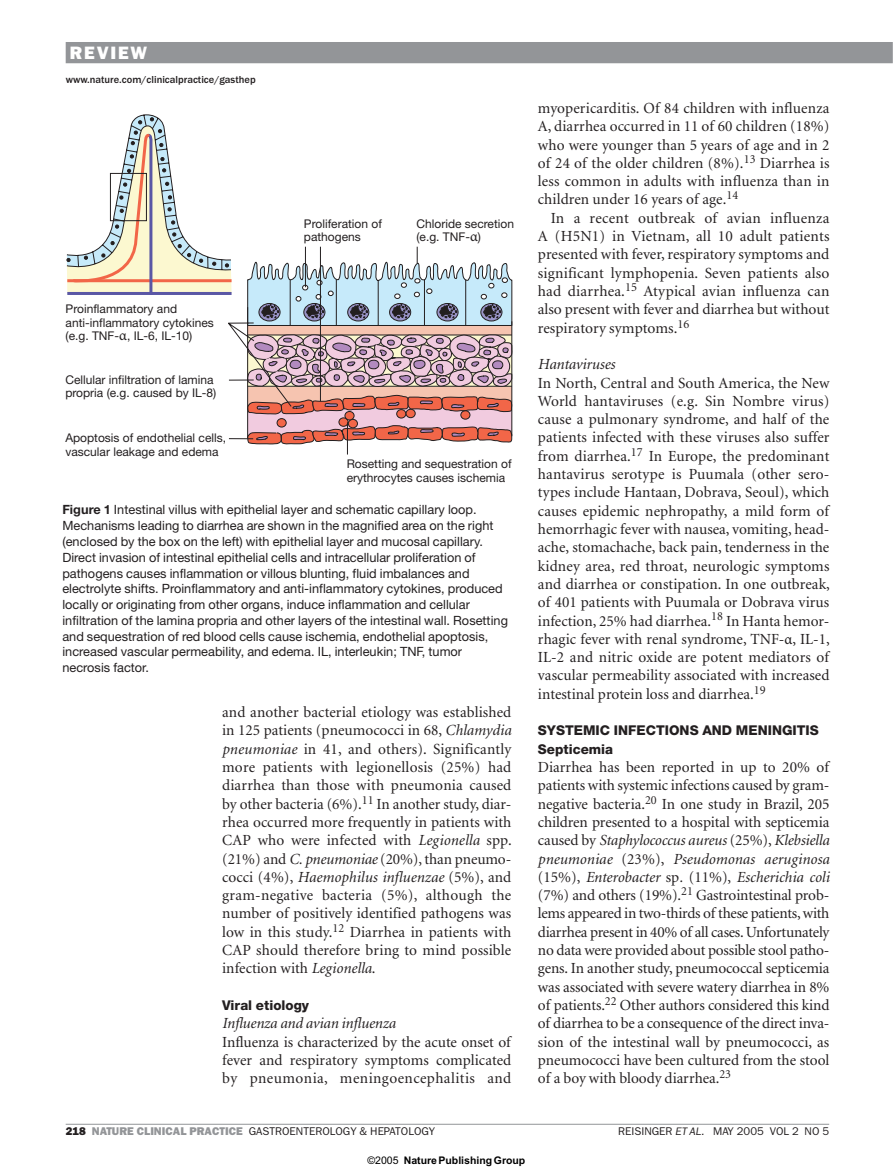
<style>
.page{position:relative;width:893px;height:1174px;background:#fff}
.page>*{position:absolute;margin:0;border:0;box-sizing:border-box;transform-origin:0 0}
.t1{font:800 18px "Franklin Gothic";letter-spacing:.1em;color:#fff}
.t2{font:15.45px/18.3px "Minion";color:#231f20;text-align:justify}
.t3{font:italic 15.45px "Minion";letter-spacing:-.01em;color:#231f20}
.t4{font:800 13.5px/18.3px "Helvetica Neue";letter-spacing:.005em;color:#231f20}
.t5{font:12.75px/15.8px "Helvetica Neue";color:#231f20}
.t6{font:12px/13.5px "Helvetica Neue";color:#231f20}
.t7{font:11.25px "Franklin Gothic";color:#231f20}
.t8{font:500 10.5px "Franklin Gothic";color:#231f20}
.t9{font:700 10.5px "Arial";color:#000}
.s1{font-family:"Minion Pro";font-size:15px}
.s2{font-weight:700}
.s3{font-style:italic}
.s4{font-family:"Minion Pro"}
.s5{font-weight:800}
.s6{font-weight:800;color:#939598}
.s7{font-weight:400}
</style>
<div class="page">
<div style="left:66px;top:42px;width:827px;height:21px;background:#939598"></div>
<hr style="left:66px;top:1123px;width:763px;height:1px;background:#939598">
<svg style="left:66px;top:114px;width:105px;height:181px"></svg>
<svg style="left:110px;top:173px;width:403px;height:282px"></svg>
<p class="t1" style="left:70px;top:47px;width:79px">REVIEW</p>
<p class="t8" style="left:66px;top:75px;width:192px">www.nature.com/clinicalpractice/gasthep</p>
<p class="t6" style="left:66px;top:303px;width:150px">Proinflammatory and anti-inflammatory cytokines (e.g. TNF-<span class="s1">α</span>, IL-6, IL-10)</p>
<p class="t6" style="left:65px;top:374px;width:152px">Cellular infiltration of lamina propria (e.g. caused by IL-8)</p>
<p class="t6" style="left:65px;top:432px;width:162px">Apoptosis of endothelial cells, vascular leakage and edema</p>
<p class="t6" style="left:304px;top:218px;width:79px">Proliferation of pathogens</p>
<p class="t6" style="left:416px;top:218px;width:99px">Chloride secretion (e.g. TNF-<span class="s1">α</span>)</p>
<p class="t6" style="left:347px;top:458px;width:166px">Rosetting and sequestration of erythrocytes causes ischemia</p>
<p class="t5" style="left:62px;top:503px;width:447px"><span class="s2">Figure 1</span> Intestinal villus with epithelial layer and schematic capillary loop.<br>Mechanisms leading to diarrhea are shown in the magnified area on the right (enclosed by the box on the left) with epithelial layer and mucosal capillary.<br>Direct invasion of intestinal epithelial cells and intracellular proliferation of pathogens causes inflammation or villous blunting, fluid imbalances and electrolyte shifts. Proinflammatory and anti-inflammatory cytokines, produced locally or originating from other organs, induce inflammation and cellular infiltration of the lamina propria and other layers of the intestinal wall. Rosetting and sequestration of red blood cells cause ischemia, endothelial apoptosis, increased vascular permeability, and edema. IL, interleukin; TNF, tumor necrosis factor.</p>
<p class="t2" style="left:222px;top:704px;width:291px">and another bacterial etiology was established in 125 patients (pneumococci in 68, <span class="s3">Chlamydia pneumoniae</span> in 41, and others). Significantly more patients with legionellosis (25%) had diarrhea than those with pneumonia caused by other bacteria (6%).<sup>11</sup> In another study, diar&shy;rhea occurred more frequently in patients with CAP who were infected with <span class="s3">Legionella</span> spp. (21%) and <span class="s3">C. pneumoniae</span> (20%), than pneumo&shy;cocci (4%), <span class="s3">Haemophilus influenzae</span> (5%), and gram-negative bacteria (5%), although the number of positively identified pathogens was low in this study.<sup>12</sup> Diarrhea in patients with CAP should therefore bring to mind possible infection with <span class="s3">Legionella</span>.</p>
<p class="t4" style="left:222px;top:997px;width:88px">Viral etiology</p>
<p class="t3" style="left:222px;top:1017px;width:175px">Influenza and avian influenza</p>
<p class="t2" style="left:222px;top:1033px;width:291px">Influenza is characterized by the acute onset of fever and respiratory symptoms complicated by pneumonia, meningoencephalitis and</p>
<p class="t2" style="left:538px;top:100px;width:293px">myo pericarditis. Of 84 children with influenza A, diarrhea occurred in 11 of 60 children (18%) who were younger than 5 years of age and in 2 of 24 of the older children (8%).<sup>13</sup> Diarrhea is less common in adults with influenza than in children under 16 years of age.<sup>14</sup></p>
<p class="t2" style="left:538px;top:210px;width:293px;text-indent:13px">In a recent outbreak of avian influenza A (H5N1) in Vietnam, all 10 adult patients presented with fever, respiratory symptoms and significant lymphopenia. Seven patients also had diarrhea.<sup>15</sup> Atypical avian influenza can also present with fever and diarrhea but without respiratory symptoms.<sup>16</sup></p>
<p class="t3" style="left:538px;top:358px;width:79px">Hantaviruses</p>
<p class="t2" style="left:538px;top:375px;width:293px">In North, Central and South America, the New World hantaviruses (e.g. Sin Nombre virus) cause a pulmonary syndrome, and half of the patients infected with these viruses also suffer from diarrhea.<sup>17</sup> In Europe, the predominant hantavirus serotype is Puumala (other sero&shy;types include Hantaan, Dobrava, Seoul), which causes epidemic nephropathy, a mild form of hemorrhagic fever with nausea, vomiting, head&shy;ache, stomachache, back pain, tenderness in the kidney area, red throat, neurologic symptoms and diarrhea or constipation. In one outbreak, of 401 patients with Puumala or Dobrava virus infection, 25% had diarrhea.<sup>18</sup> In Hanta hemor&shy;rhagic fever with renal syndrome, TNF-<span class="s4">α</span>, IL-1, IL-2 and nitric oxide are potent mediators of vascular permeability associated with increased intestinal protein loss and diarrhea.<sup>19</sup></p>
<p class="t4" style="left:538px;top:722px;width:283px">SYSTEMIC INFECTIONS AND MENINGITIS<br>Septicemia</p>
<p class="t2" style="left:538px;top:759px;width:293px">Diarrhea has been reported in up to 20% of patients with systemic infections caused by gram&shy;negative bacteria.<sup>20</sup> In one study in Brazil, 205 children presented to a hospital with septicemia caused by <span class="s3">Staphylococcus aureus</span> (25%), <span class="s3">Klebsiella pneumoniae</span> (23%), <span class="s3">Pseudomonas aeruginosa </span>(15%), <span class="s3">Enterobacter</span> sp<span class="s3">.</span> (11%), <span class="s3">Escherichia coli </span>(7%) and others (19%).<sup>21</sup> Gastrointestinal prob&shy;lems appeared in two-thirds of these patients, with diarrhea present in 40% of all cases. Unfortunately no data were provided about possible stool patho&shy;gens. In another study, pneumococcal septicemia was associated with severe watery diarrhea in 8% of patients.<sup>22</sup> Other authors considered this kind of diarrhea to be a consequence of the direct inva&shy;sion of the intestinal wall by pneumococci, as pneumococci have been cultured from the stool of a boy with bloody diarrhea.<sup>23</sup></p>
<p class="t7" style="left:66px;top:1127px;width:371px"><span class="s5">218</span> <span class="s6">NATURE CLINICAL PRACTICE</span> GASTROENTEROLOGY &amp; HEPATOLOGY</p>
<p class="t7" style="left:618px;top:1127px;width:213px">REISINGER <span class="s3">ET AL.</span> MAY 2005 VOL 2 NO 5</p>
<p class="t9" style="left:368px;top:1154px;width:159px"><span class="s7">©2005</span> NaturePublishingGroup</p>
</div>
